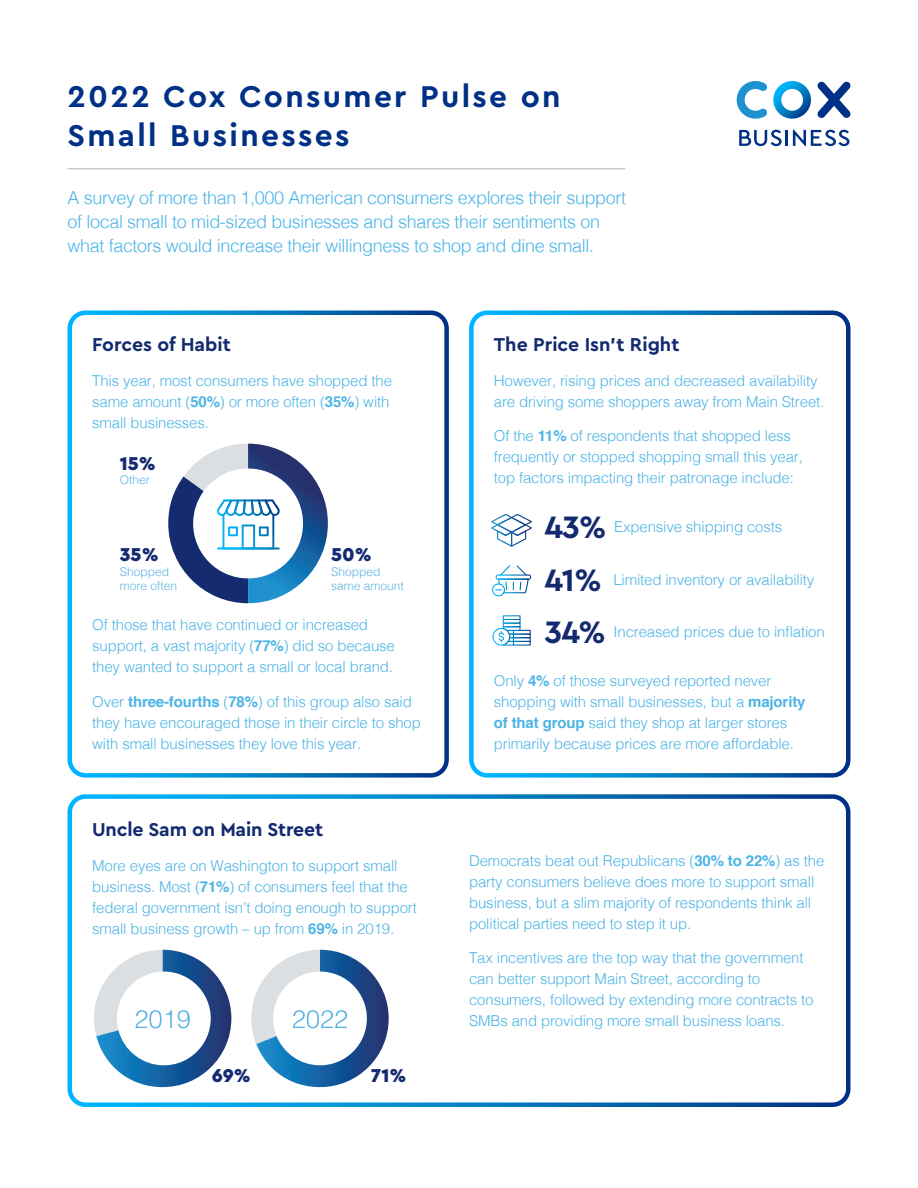
<style>
.page{position:relative;width:918px;height:1188px;background:#fff}
.page>*{position:absolute;margin:0;border:0;box-sizing:border-box;transform-origin:0 0}
.t1{font:700 31.5px/39px "Cera Pro";letter-spacing:.075em;color:#003186}
.t2{font:700 19.5px "Cera Pro";letter-spacing:-.01em;color:#132a6f}
.t3{font:900 19.5px "Cera Pro";color:#142b70}
.t4{font:300 18px/24px "Helvetica";letter-spacing:-.02em;color:#4cb4e5}
.t5{font:300 15px/21px "Helvetica";letter-spacing:-.01em;color:#4cb4e5}
.t6{font:300 12px/14.4px "Helvetica";color:#5eb3e3}
.s1{font-weight:700}
.s2{font-family:"Cera Pro";font-weight:700;font-size:32.4px;color:#132a6f}
</style>
<div class="page">
<hr style="left:68px;top:168px;width:557px;height:1px;background:#bcbdc0">
<svg style="left:817px;top:81px;width:33px;height:37px"></svg>
<svg style="left:737px;top:81px;width:74px;height:38px"></svg>
<hr style="left:785px;top:130px;width:3px;height:16px;background:#003186">
<svg style="left:739px;top:130px;width:43px;height:16px"></svg>
<svg style="left:793px;top:130px;width:56px;height:16px"></svg>
<div style="left:68px;top:310px;width:381px;height:468px;border:4px solid #fff;border-radius:16px"></div>
<div style="left:67px;top:794px;width:783px;height:313px;border:4px solid #fff;border-radius:16px"></div>
<div style="left:469px;top:310px;width:381px;height:468px;border:4px solid #fff;border-radius:16px"></div>
<svg style="left:492px;top:565px;width:39px;height:31px"></svg>
<svg style="left:492px;top:615px;width:39px;height:31px"></svg>
<svg style="left:491px;top:514px;width:41px;height:32px"></svg>
<svg style="left:94px;top:950px;width:137px;height:137px"></svg>
<svg style="left:251px;top:950px;width:138px;height:137px"></svg>
<svg style="left:168px;top:444px;width:160px;height:159px"></svg>
<p class="t1" style="left:68px;top:75px;width:495px">2022 Cox Consumer Pulse on<br>Small Businesses</p>
<p class="t4" style="left:68px;top:185px;width:560px">A survey of more than 1,000 American consumers explores their support of local small to mid-sized businesses and shares their sentiments on what factors would increase their willingness to shop and dine small.</p>
<p class="t2" style="left:92px;top:332px;width:140px">Forces of Habit</p>
<p class="t5" style="left:92px;top:369px;width:301px">This year, most consumers have shopped the same amount (<span class="s1">50%</span>) or more often (<span class="s1">35%</span>) with small businesses.</p>
<h2 class="t3" style="left:120px;top:450px;width:38px">15%</h2>
<p class="t6" style="left:120px;top:472px;width:32px">Other</p>
<h2 class="t3" style="left:120px;top:542px;width:40px">35%</h2>
<p class="t6" style="left:120px;top:563px;width:59px">Shopped more often</p>
<h2 class="t3" style="left:331px;top:542px;width:42px">50%</h2>
<p class="t6" style="left:331px;top:563px;width:74px">Shopped same amount</p>
<p class="t5" style="left:92px;top:613px;width:304px">Of those that have continued or increased support, a vast majority (<span class="s1">77%</span>) did so because they wanted to support a small or local brand.</p>
<p class="t5" style="left:92px;top:690px;width:330px">Over <span class="s1">three-fourths</span> (<span class="s1">78%</span>) of this group also said they have encouraged those in their circle to shop with small businesses they love this year.</p>
<p class="t2" style="left:494px;top:332px;width:187px">The Price Isn’t Right</p>
<p class="t5" style="left:494px;top:369px;width:332px">However, rising prices and decreased availability are driving some shoppers away from Main Street.</p>
<p class="t5" style="left:494px;top:424px;width:311px">Of the <span class="s1">11%</span> of respondents that shopped less frequently or stopped shopping small this year, top factors impacting their patronage include:</p>
<p class="t5" style="left:544px;top:516px;width:240px"><span class="s2">43%</span> Expensive shipping costs</p>
<p class="t5" style="left:544px;top:568px;width:272px"><span class="s2">41%</span> Limited inventory or availability</p>
<p class="t5" style="left:544px;top:620px;width:282px"><span class="s2">34%</span> Increased prices due to inflation</p>
<p class="t5" style="left:494px;top:669px;width:313px">Only <span class="s1">4%</span> of those surveyed reported never shopping with small businesses, but a <span class="s1">majority of that group</span> said they shop at larger stores primarily because prices are more affordable.</p>
<p class="t2" style="left:92px;top:817px;width:232px">Uncle Sam on Main Street</p>
<p class="t5" style="left:92px;top:854px;width:326px">More eyes are on Washington to support small business. Most (<span class="s1">71%</span>) of consumers feel that the federal government isn’t doing enough to support small business growth – up from <span class="s1">69%</span> in 2019.</p>
<p class="t5" style="left:469px;top:849px;width:357px">Democrats beat out Republicans (<span class="s1">30% to 22%</span>) as the party consumers believe does more to support small business, but a slim majority of respondents think all political parties need to step it up.</p>
<p class="t5" style="left:469px;top:946px;width:346px">Tax incentives are the top way that the government can better support Main Street, according to consumers, followed by extending more contracts to SMBs and providing more small business loans.</p>
<h2 class="t3" style="left:212px;top:1063px;width:41px">69%</h2>
<h2 class="t3" style="left:371px;top:1063px;width:37px">71%</h2>
</div>
